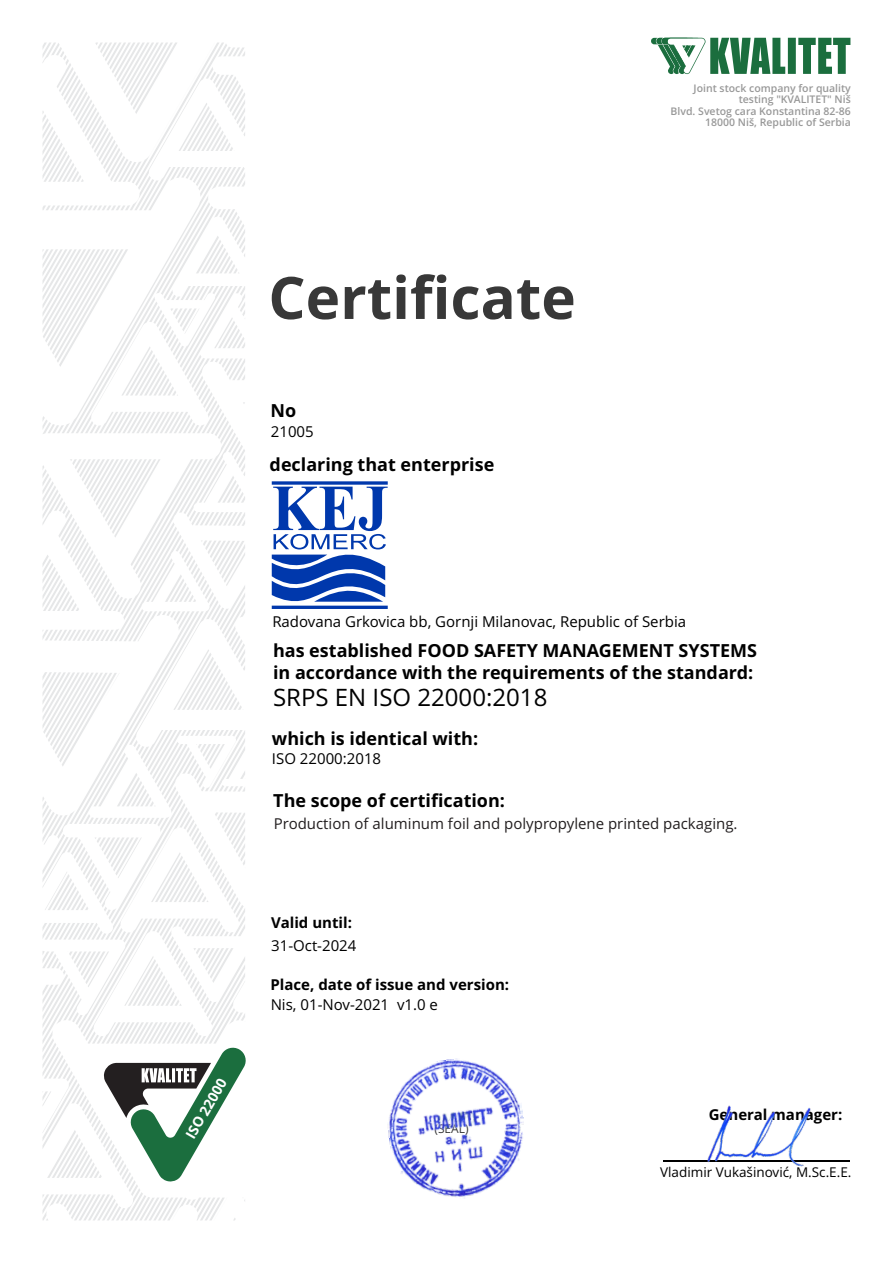
<style>
.page{position:relative;width:893px;height:1263px;background:#fff}
.page>*{position:absolute;margin:0;border:0;box-sizing:border-box;transform-origin:0 0}
.t1{font:700 58.5px "Open Sans";color:#383838}
.t2{font:24px "Open Sans";color:#000}
.t3{font:700 18px/22px "Open Sans";color:#000}
.t4{font:15px "Open Sans";color:#000}
.t5{font:15px "Open Sans";color:#231f20}
.t6{font:700 15px "Open Sans";color:#000}
.t7{font:700 14.1px "Open Sans";color:#fff}
.t8{font:13.5px "Open Sans";color:#000}
.t9{font:12px "Open Sans";color:#383838}
.t10{font:600 10.5px/11.4px "Open Sans";color:#989898;text-align:right}
</style>
<div class="page">
<svg style="left:43px;top:43px;width:202px;height:1177px"></svg>
<hr style="left:663px;top:1161px;width:187px;height:1px;background:#000">
<svg style="left:651px;top:38px;width:199px;height:36px"></svg>
<svg style="left:104px;top:1046px;width:142px;height:136px"></svg>
<svg style="left:272px;top:481px;width:116px;height:128px"></svg>
<img style="left:388px;top:1058px;width:136px;height:141px">
<img style="left:697px;top:1105px;width:125px;height:62px">
<p class="t10" style="left:671px;top:83px;width:182px">Joint stock company for quality testing "KVALITET" Niš<br>Blvd. Svetog cara Konstantina 82-86<br>18000 Niš, Republic of Serbia</p>
<h1 class="t1" style="left:268px;top:274px;width:309px">Certificate</h1>
<p class="t3" style="left:270px;top:401px;width:27px">No</p>
<p class="t4" style="left:271px;top:426px;width:44px">21005</p>
<p class="t3" style="left:270px;top:455px;width:226px">declaring that enterprise</p>
<p class="t7" style="left:184px;top:1135px;width:69px;rotate:-60deg">ISO 22000</p>
<p class="t4" style="left:272px;top:616px;width:415px">Radovana Grkovica bb, Gornji Milanovac, Republic of Serbia</p>
<p class="t3" style="left:273px;top:642px;width:486px">has established FOOD SAFETY MANAGEMENT SYSTEMS in accordance with the requirements of the standard:</p>
<h2 class="t2" style="left:273px;top:688px;width:276px">SRPS EN ISO 22000:2018</h2>
<p class="t3" style="left:272px;top:729px;width:208px">which is identical with:</p>
<p class="t4" style="left:272px;top:752px;width:111px">ISO 22000:2018</p>
<p class="t3" style="left:273px;top:792px;width:233px">The scope of certification:</p>
<p class="t5" style="left:274px;top:817px;width:465px">Production of aluminum foil and polypropylene printed packaging.</p>
<p class="t6" style="left:271px;top:916px;width:82px">Valid until:</p>
<p class="t4" style="left:271px;top:939px;width:87px">31-Oct-2024</p>
<p class="t6" style="left:270px;top:978px;width:240px">Place, date of issue and version:</p>
<p class="t4" style="left:271px;top:998px;width:169px">Nis, 01-Nov-2021 v1.0 e</p>
<p class="t9" style="left:434px;top:1123px;width:36px">(SEAL)</p>
<p class="t6" style="left:709px;top:1108px;width:135px">General manager:</p>
<p class="t8" style="left:660px;top:1167px;width:193px">Vladimir Vukašinović, M.Sc.E.E.</p>
</div>
